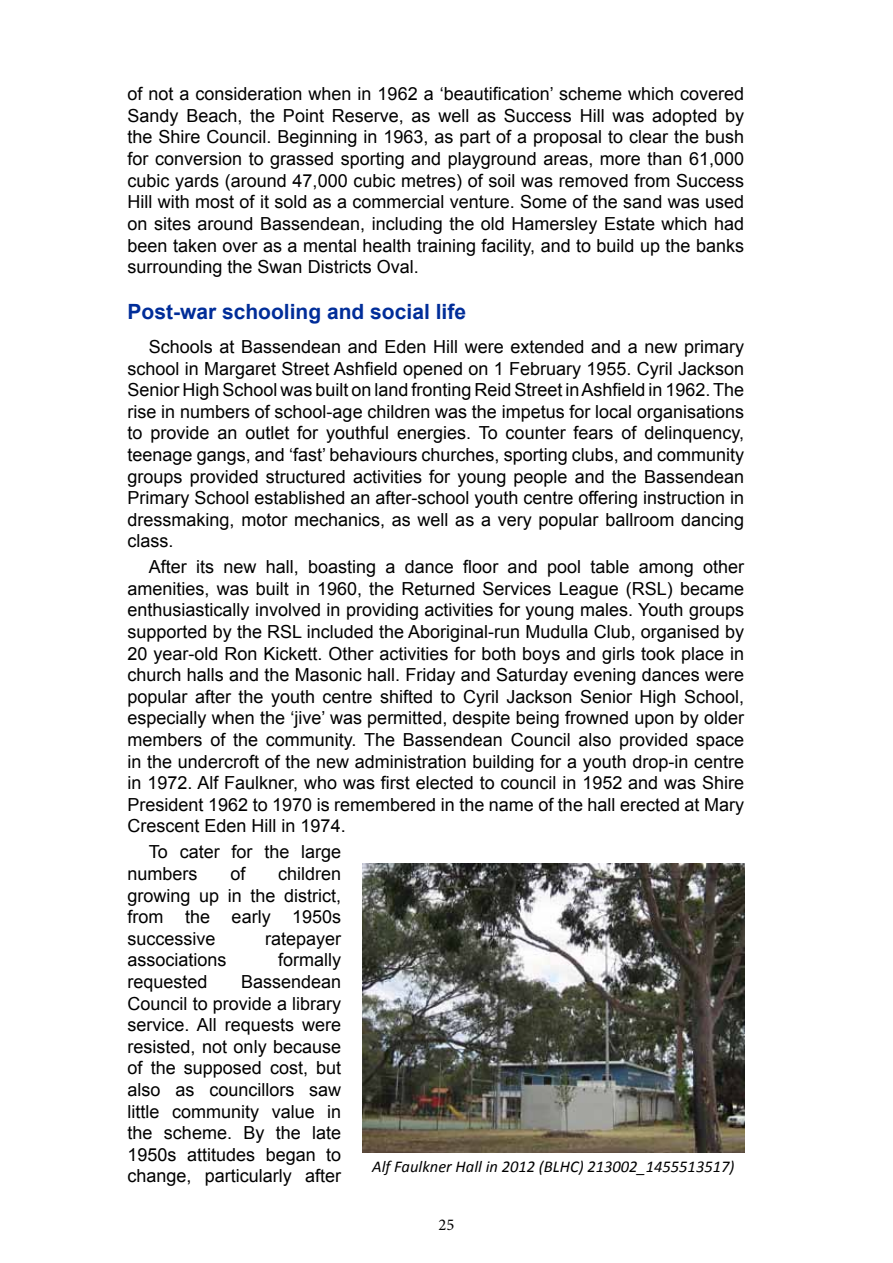
<style>
.page{position:relative;width:893px;height:1263px;background:#fff}
.page>*{position:absolute;margin:0;border:0;box-sizing:border-box;transform-origin:0 0}
.t1{font:700 21px "Arial";color:#002d99}
.t2{font:18px/21.6px "Arial";color:#000;text-align:justify}
.t3{font:italic 16.5px "Calibri";color:#000}
.t4{font:16.5px "Minion Pro";color:#000}
</style>
<div class="page">
<img style="left:362px;top:863px;width:382px;height:289px">
<p class="t2" style="left:128px;top:83px;width:618px">of not a consideration when in 1962 a ‘beautification’ scheme which covered Sandy Beach, the Point Reserve, as well as Success Hill was adopted by the Shire Council. Beginning in 1963, as part of a proposal to clear the bush for conversion to grassed sporting and playground areas, more than 61,000 cubic yards (around 47,000 cubic metres) of soil was removed from Success Hill with most of it sold as a commercial venture. Some of the sand was used on sites around Bassendean, including the old Hamersley Estate which had been taken over as a mental health training facility, and to build up the banks surrounding the Swan Districts Oval.</p>
<p class="t1" style="left:128px;top:297px;width:340px">Post-war schooling and social life</p>
<p class="t2" style="left:128px;top:336px;width:618px;text-indent:21px">Schools at Bassendean and Eden Hill were extended and a new primary school in Margaret Street Ashfield opened on 1 February 1955. Cyril Jackson Senior High School was built on land fronting Reid Street in Ashfield in 1962. The rise in numbers of school-age children was the impetus for local organisations to provide an outlet for youthful energies. To counter fears of delinquency, teenage gangs, and ‘fast’ behaviours churches, sporting clubs, and community groups provided structured activities for young people and the Bassendean Primary School established an after-school youth centre offering instruction in dressmaking, motor mechanics, as well as a very popular ballroom dancing class.</p>
<p class="t2" style="left:128px;top:556px;width:618px;text-indent:21px">After its new hall, boasting a dance floor and pool table among other amenities, was built in 1960, the Returned Services League (RSL) became enthusiastically involved in providing activities for young males. Youth groups supported by the RSL included the Aboriginal-run Mudulla Club, organised by 20 year-old Ron Kickett. Other activities for both boys and girls took place in church halls and the Masonic hall. Friday and Saturday evening dances were popular after the youth centre shifted to Cyril Jackson Senior High School, especially when the ‘jive’ was permitted, despite being frowned upon by older members of the community. The Bassendean Council also provided space in the undercroft of the new administration building for a youth drop-in centre in 1972. Alf Faulkner, who was first elected to council in 1952 and was Shire President 1962 to 1970 is remembered in the name of the hall erected at Mary Crescent Eden Hill in 1974.</p>
<p class="t2" style="left:128px;top:841px;width:215px;text-indent:21px">To cater for the large numbers</p>
<p class="t2" style="left:230px;top:863px;width:17px">of</p>
<p class="t2" style="left:128px;top:863px;width:215px;text-indent:151px">children growing up in the district, from the early 1950s successive</p>
<p class="t2" style="left:265px;top:928px;width:78px">ratepayer</p>
<p class="t2" style="left:128px;top:949px;width:101px">associations</p>
<p class="t2" style="left:278px;top:949px;width:64px">formally</p>
<p class="t2" style="left:128px;top:971px;width:82px">requested</p>
<p class="t2" style="left:128px;top:971px;width:215px;text-indent:114px">Bassendean Council to provide a library service. All requests were resisted, not only because of the supposed cost, but also as councillors saw little community value in the scheme. By the late 1950s attitudes began to change, particularly after</p>
<p class="t3" style="left:372px;top:1155px;width:364px">Alf Faulkner Hall in 2012 (BLHC) 213002_1455513517)</p>
<p class="t4" style="left:439px;top:1214px;width:17px">25</p>
</div>
